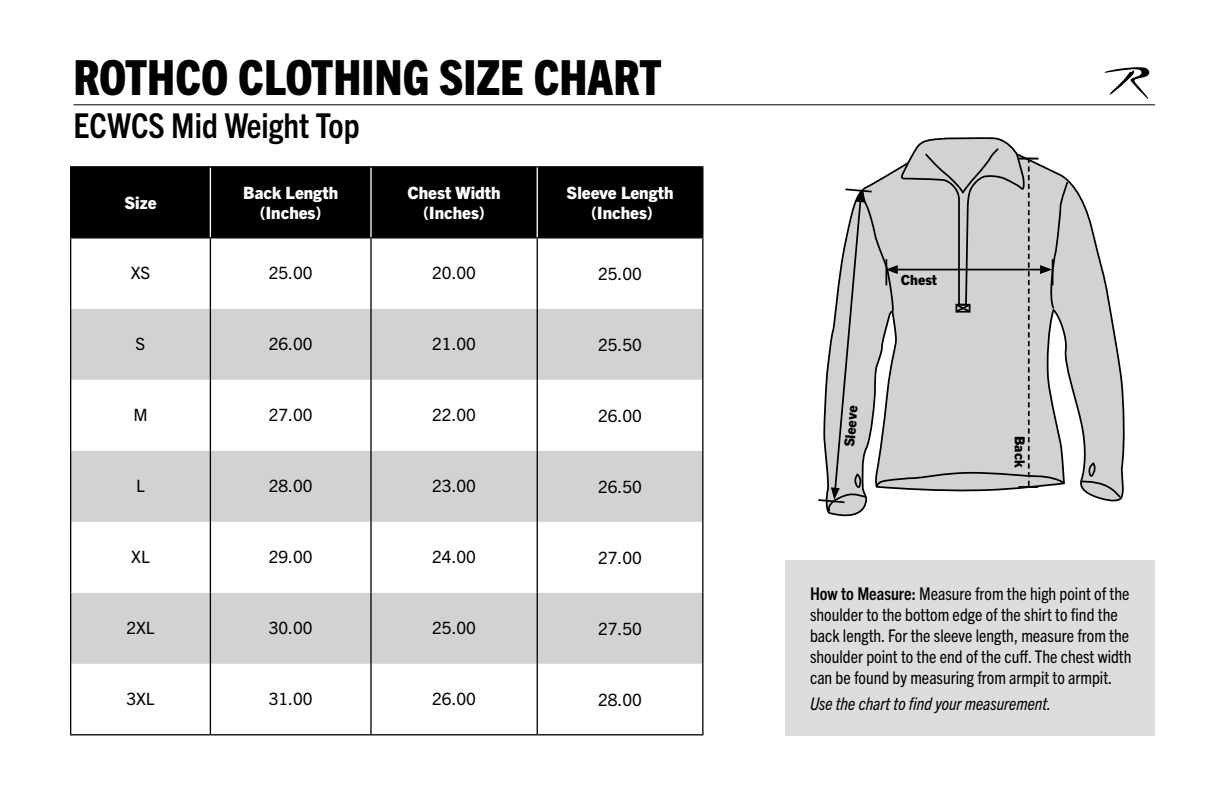
<style>
.page{position:relative;width:1225px;height:788px;background:#fff}
.page>*{position:absolute;margin:0;border:0;box-sizing:border-box;transform-origin:0 0}
.t1{font:800 condensed 48.48px "Trade Gothic Next LT Pro";color:#000}
.t2{font:700 condensed 34.3px "Trade Gothic Next LT Pro";color:#000}
.t3{font:condensed 17.5px/21px "Trade Gothic Next LT Pro";color:#000}
.t4{font:italic condensed 17.5px "Trade Gothic Next LT Pro";color:#000}
.t5{font:16.97px "Trade Gothic Next LT Pro";color:#000}
.t6{font:800 16.97px/20.3px "Trade Gothic Next LT Pro";color:#fff;text-align:center}
.t7{font:800 14px "Trade Gothic Next LT Pro";color:#000}
.s1{font-weight:700}
</style>
<div class="page">
<svg style="left:1104px;top:67px;width:46px;height:32px"></svg>
<hr style="left:74px;top:104px;width:1081px;height:1px;background:#000">
<div style="left:71px;top:167px;width:631px;height:70px;background:#000"></div>
<svg style="left:71px;top:309px;width:631px;height:354px;fill:#d1d2d4"></svg>
<hr style="left:210px;top:167px;width:1px;height:70px;background:#fff">
<hr style="left:370px;top:167px;width:2px;height:70px;background:#fff">
<hr style="left:210px;top:238px;width:1px;height:71px;background:#000">
<hr style="left:370px;top:238px;width:2px;height:71px;background:#000">
<hr style="left:210px;top:309px;width:1px;height:71px;background:#000">
<hr style="left:370px;top:309px;width:2px;height:71px;background:#000">
<hr style="left:210px;top:380px;width:1px;height:71px;background:#000">
<hr style="left:370px;top:380px;width:2px;height:71px;background:#000">
<hr style="left:210px;top:451px;width:1px;height:70px;background:#000">
<hr style="left:370px;top:451px;width:2px;height:70px;background:#000">
<hr style="left:210px;top:521px;width:1px;height:71px;background:#000">
<hr style="left:370px;top:521px;width:2px;height:71px;background:#000">
<hr style="left:210px;top:592px;width:1px;height:71px;background:#000">
<hr style="left:370px;top:592px;width:2px;height:71px;background:#000">
<hr style="left:70px;top:166px;width:140px;height:1px;background:#000">
<hr style="left:210px;top:166px;width:161px;height:1px;background:#000">
<hr style="left:371px;top:166px;width:166px;height:1px;background:#000">
<hr style="left:70px;top:237px;width:140px;height:1px;background:#000">
<hr style="left:210px;top:237px;width:161px;height:1px;background:#000">
<hr style="left:371px;top:237px;width:166px;height:1px;background:#000">
<hr style="left:70px;top:167px;width:1px;height:70px;background:#000">
<hr style="left:70px;top:238px;width:1px;height:71px;background:#000">
<hr style="left:70px;top:309px;width:1px;height:71px;background:#000">
<hr style="left:70px;top:380px;width:1px;height:71px;background:#000">
<hr style="left:70px;top:451px;width:1px;height:70px;background:#000">
<hr style="left:70px;top:521px;width:1px;height:71px;background:#000">
<hr style="left:70px;top:592px;width:1px;height:71px;background:#000">
<hr style="left:537px;top:166px;width:167px;height:1px;background:#000">
<hr style="left:537px;top:237px;width:167px;height:1px;background:#000">
<hr style="left:537px;top:238px;width:1px;height:71px;background:#000">
<hr style="left:702px;top:238px;width:2px;height:71px;background:#000">
<hr style="left:537px;top:309px;width:1px;height:71px;background:#000">
<hr style="left:702px;top:309px;width:2px;height:71px;background:#000">
<hr style="left:537px;top:380px;width:1px;height:71px;background:#000">
<hr style="left:702px;top:380px;width:2px;height:71px;background:#000">
<hr style="left:537px;top:451px;width:1px;height:70px;background:#000">
<hr style="left:702px;top:451px;width:2px;height:70px;background:#000">
<hr style="left:537px;top:521px;width:1px;height:71px;background:#000">
<hr style="left:702px;top:521px;width:2px;height:71px;background:#000">
<hr style="left:537px;top:592px;width:1px;height:71px;background:#000">
<hr style="left:702px;top:592px;width:2px;height:71px;background:#000">
<hr style="left:537px;top:167px;width:1px;height:70px;background:#fff">
<hr style="left:702px;top:167px;width:2px;height:70px;background:#000">
<hr style="left:70px;top:663px;width:1px;height:71px;background:#000">
<hr style="left:210px;top:663px;width:1px;height:71px;background:#000">
<hr style="left:370px;top:663px;width:2px;height:71px;background:#000">
<hr style="left:537px;top:663px;width:1px;height:71px;background:#000">
<hr style="left:702px;top:663px;width:2px;height:71px;background:#000">
<hr style="left:70px;top:734px;width:140px;height:1px;background:#000">
<hr style="left:210px;top:734px;width:161px;height:1px;background:#000">
<hr style="left:371px;top:734px;width:166px;height:1px;background:#000">
<hr style="left:537px;top:734px;width:167px;height:1px;background:#000">
<div style="left:786px;top:560px;width:369px;height:175px;background:#dcdddf"></div>
<svg style="left:828px;top:137px;width:297px;height:380px"></svg>
<svg style="left:1080px;top:461px;width:42px;height:38px"></svg>
<svg style="left:818px;top:147px;width:251px;height:366px"></svg>
<p class="t1" style="left:74px;top:45px;width:590px">ROTHCO CLOTHING SIZE CHART</p>
<p class="t2" style="left:74px;top:102px;width:288px">ECWCS Mid Weight Top</p>
<p class="t6" style="left:124px;top:191px;width:34px">Size</p>
<p class="t6" style="left:243px;top:181px;width:96px">Back Length (Inches)</p>
<p class="t6" style="left:408px;top:181px;width:95px">Chest Width (Inches)</p>
<p class="t6" style="left:567px;top:181px;width:108px">Sleeve Length (Inches)</p>
<p class="t5" style="left:131px;top:261px;width:21px">XS</p>
<p class="t5" style="left:269px;top:261px;width:45px">25.00</p>
<p class="t5" style="left:432px;top:261px;width:45px">20.00</p>
<p class="t5" style="left:598px;top:262px;width:45px">25.00</p>
<p class="t5" style="left:136px;top:332px;width:11px">S</p>
<p class="t5" style="left:269px;top:332px;width:45px">26.00</p>
<p class="t5" style="left:432px;top:332px;width:45px">21.00</p>
<p class="t5" style="left:598px;top:333px;width:45px">25.50</p>
<p class="t5" style="left:133px;top:403px;width:16px">M</p>
<p class="t5" style="left:269px;top:403px;width:45px">27.00</p>
<p class="t5" style="left:432px;top:403px;width:45px">22.00</p>
<p class="t5" style="left:598px;top:404px;width:45px">26.00</p>
<p class="t5" style="left:136px;top:474px;width:10px">L</p>
<p class="t5" style="left:269px;top:474px;width:45px">28.00</p>
<p class="t5" style="left:432px;top:474px;width:45px">23.00</p>
<p class="t5" style="left:598px;top:475px;width:45px">26.50</p>
<p class="t5" style="left:131px;top:545px;width:20px">XL</p>
<p class="t5" style="left:269px;top:545px;width:45px">29.00</p>
<p class="t5" style="left:432px;top:545px;width:45px">24.00</p>
<p class="t5" style="left:598px;top:546px;width:45px">27.00</p>
<p class="t5" style="left:126px;top:616px;width:30px">2XL</p>
<p class="t5" style="left:269px;top:616px;width:45px">30.00</p>
<p class="t5" style="left:432px;top:616px;width:45px">25.00</p>
<p class="t5" style="left:598px;top:616px;width:45px">27.50</p>
<p class="t5" style="left:126px;top:687px;width:30px">3XL</p>
<p class="t5" style="left:269px;top:687px;width:45px">31.00</p>
<p class="t5" style="left:432px;top:687px;width:45px">26.00</p>
<p class="t5" style="left:598px;top:687px;width:45px">28.00</p>
<p class="t7" style="left:901px;top:270px;width:38px">Chest</p>
<p class="t7" style="left:839px;top:446px;width:43px;rotate:-85deg">Sleeve</p>
<p class="t7" style="left:1030px;top:436px;width:33px;rotate:90deg">Back</p>
<p class="t3" style="left:810px;top:582px;width:323px"><span class="s1">How to Measure:</span> Measure from the high point of the shoulder to the bottom edge of the shirt to find the back length. For the sleeve length, measure from the shoulder point to the end of the cuff. The chest width can be found by measuring from armpit to armpit.</p>
<p class="t4" style="left:810px;top:692px;width:243px">Use the chart to find your measurement.</p>
</div>
